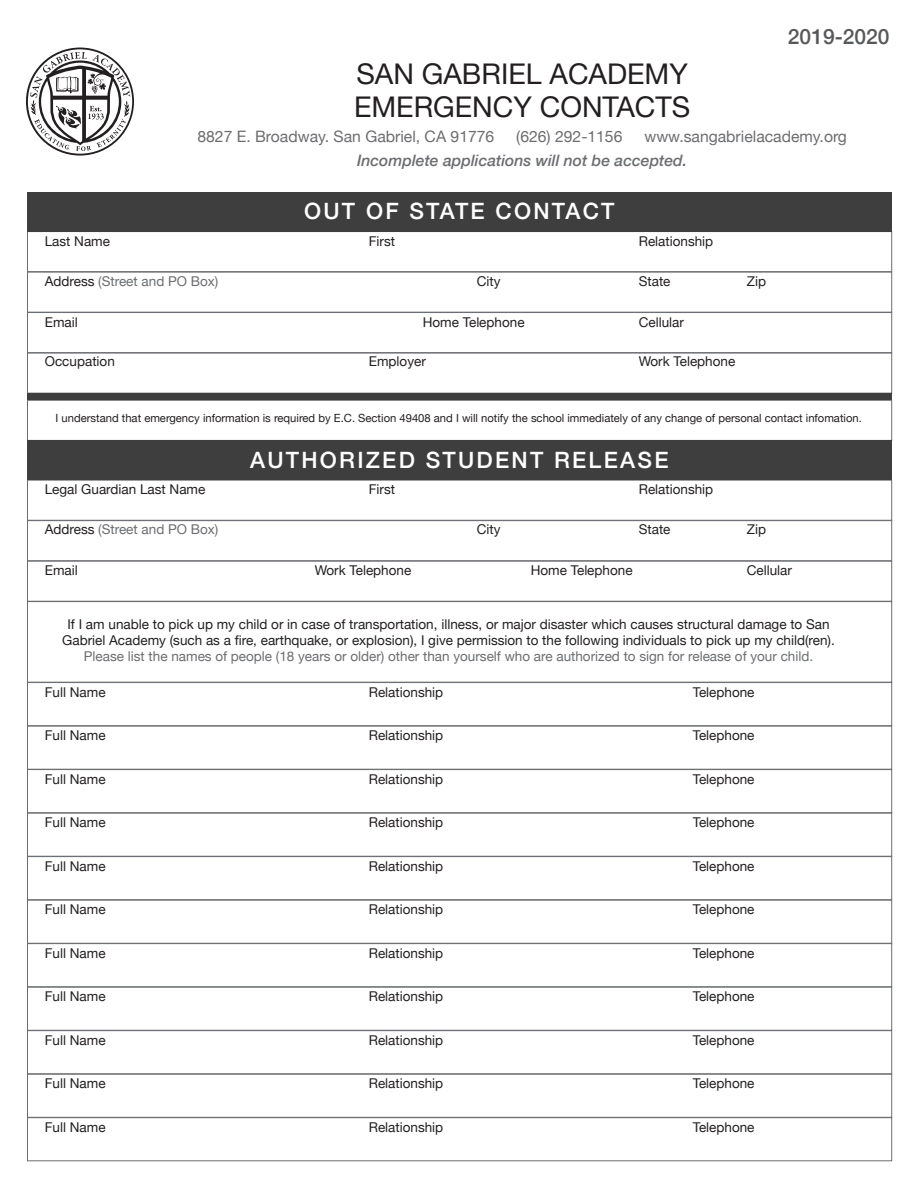
<style>
.page{position:relative;width:918px;height:1188px;background:#fff}
.page>*{position:absolute;margin:0;border:0;box-sizing:border-box;transform-origin:0 0}
.t1{font:28.5px "Helvetica Neue";color:#231f20}
.t2{font:500 22.5px "Helvetica Neue";letter-spacing:.1em;color:#fff}
.t3{font:500 21px "Helvetica Neue";color:#57585a}
.t4{font:15.75px "Helvetica Neue";color:#6c6d70}
.t5{font:italic 500 15.75px "Helvetica Neue";color:#6c6d70}
.t6{font:13.5px/16.2px "Helvetica Neue";color:#231f20;text-align:center}
.t7{font:13.5px "Helvetica Neue";color:#6c6d70}
.t8{font:11.25px "Helvetica Neue";color:#231f20}
.s1{color:#231f20}
</style>
<div class="page">
<div style="left:27px;top:231px;width:865px;height:41px;border:1px solid #6c6d70"></div>
<div style="left:27px;top:682px;width:865px;height:44px;border:1px solid #6c6d70"></div>
<div style="left:27px;top:856px;width:865px;height:44px;border:1px solid #6c6d70"></div>
<div style="left:27px;top:1030px;width:865px;height:44px;border:1px solid #6c6d70"></div>
<div style="left:27px;top:480px;width:865px;height:40px;border:1px solid #6c6d70"></div>
<div style="left:27px;top:400px;width:865px;height:41px;border:1px solid #6c6d70"></div>
<div style="left:27px;top:312px;width:865px;height:41px;border:1px solid #6c6d70"></div>
<div style="left:27px;top:769px;width:865px;height:44px;border:1px solid #6c6d70"></div>
<div style="left:27px;top:943px;width:865px;height:44px;border:1px solid #6c6d70"></div>
<div style="left:27px;top:1117px;width:865px;height:44px;border:1px solid #6c6d70"></div>
<div style="left:27px;top:561px;width:865px;height:40px;border:1px solid #6c6d70"></div>
<div style="left:27px;top:601px;width:865px;height:81px;border:1px solid #6c6d70"></div>
<div style="left:27px;top:272px;width:865px;height:40px;border:1px solid #6c6d70"></div>
<div style="left:27px;top:726px;width:865px;height:43px;border:1px solid #6c6d70"></div>
<div style="left:27px;top:900px;width:865px;height:43px;border:1px solid #6c6d70"></div>
<div style="left:27px;top:1074px;width:865px;height:43px;border:1px solid #6c6d70"></div>
<div style="left:27px;top:520px;width:865px;height:41px;border:1px solid #6c6d70"></div>
<div style="left:27px;top:813px;width:865px;height:43px;border:1px solid #6c6d70"></div>
<div style="left:27px;top:987px;width:865px;height:43px;border:1px solid #6c6d70"></div>
<div style="left:27px;top:192px;width:865px;height:39px;background:#3e3e3f"></div>
<div style="left:27px;top:441px;width:865px;height:39px;background:#3e3e3f"></div>
<div style="left:27px;top:393px;width:865px;height:7px;background:#3e3e3f"></div>
<svg style="left:26px;top:48px;width:108px;height:108px"></svg>
<h3 class="t3" style="left:788px;top:19px;width:103px">2019-2020</h3>
<p class="t1" style="left:356px;top:53px;width:333px">SAN GABRIEL ACADEMY</p>
<p class="t1" style="left:354px;top:86px;width:338px">EMERGENCY CONTACTS</p>
<p class="t4" style="left:197px;top:125px;width:298px">8827 E. Broadway. San Gabriel, CA 91776</p>
<p class="t4" style="left:516px;top:125px;width:108px">(626) 292-1156</p>
<p class="t4" style="left:644px;top:125px;width:204px">www.sangabrielacademy.org</p>
<p class="t5" style="left:357px;top:147px;width:332px">Incomplete applications will not be accepted.</p>
<p class="t2" style="left:304px;top:193px;width:312px">OUT OF STATE CONTACT</p>
<p class="t6" style="left:45px;top:234px;width:67px">Last Name</p>
<p class="t6" style="left:369px;top:234px;width:28px">First</p>
<p class="t6" style="left:639px;top:234px;width:76px">Relationship</p>
<p class="t7" style="left:45px;top:271px;width:175px"><span class="s1">Address</span> (Street and PO Box)</p>
<p class="t6" style="left:477px;top:273px;width:25px">City</p>
<p class="t6" style="left:639px;top:273px;width:33px">State</p>
<p class="t6" style="left:747px;top:273px;width:21px">Zip</p>
<p class="t6" style="left:45px;top:315px;width:35px">Email</p>
<p class="t6" style="left:423px;top:315px;width:103px">Home Telephone</p>
<p class="t6" style="left:639px;top:315px;width:47px">Cellular</p>
<p class="t6" style="left:45px;top:354px;width:72px">Occupation</p>
<p class="t6" style="left:369px;top:354px;width:59px">Employer</p>
<p class="t6" style="left:639px;top:354px;width:98px">Work Telephone</p>
<p class="t8" style="left:56px;top:410px;width:808px">I understand that emergency information is required by E.C. Section 49408 and I will notify the school immediately of any change of personal contact infomation.</p>
<p class="t2" style="left:250px;top:442px;width:420px">AUTHORIZED STUDENT RELEASE</p>
<p class="t6" style="left:45px;top:482px;width:162px">Legal Guardian Last Name</p>
<p class="t6" style="left:369px;top:482px;width:28px">First</p>
<p class="t6" style="left:639px;top:482px;width:76px">Relationship</p>
<p class="t7" style="left:45px;top:520px;width:175px"><span class="s1">Address</span> (Street and PO Box)</p>
<p class="t6" style="left:477px;top:522px;width:25px">City</p>
<p class="t6" style="left:639px;top:522px;width:33px">State</p>
<p class="t6" style="left:747px;top:522px;width:21px">Zip</p>
<p class="t6" style="left:45px;top:563px;width:35px">Email</p>
<p class="t6" style="left:315px;top:563px;width:98px">Work Telephone</p>
<p class="t6" style="left:531px;top:563px;width:103px">Home Telephone</p>
<p class="t6" style="left:747px;top:563px;width:47px">Cellular</p>
<p class="t6" style="left:62px;top:617px;width:774px">If I am unable to pick up my child or in case of transportation, illness, or major disaster which causes structural damage to San<br>Gabriel Academy (such as a fire, earthquake, or explosion), I give permission to the following individuals to pick up my child(ren).</p>
<p class="t7" style="left:84px;top:647px;width:731px">Please list the names of people (18 years or older) other than yourself who are authorized to sign for release of your child.</p>
<p class="t6" style="left:45px;top:685px;width:62px">Full Name</p>
<p class="t6" style="left:369px;top:685px;width:76px">Relationship</p>
<p class="t6" style="left:693px;top:685px;width:63px">Telephone</p>
<p class="t6" style="left:45px;top:727px;width:62px">Full Name</p>
<p class="t6" style="left:369px;top:727px;width:76px">Relationship</p>
<p class="t6" style="left:693px;top:727px;width:63px">Telephone</p>
<p class="t6" style="left:45px;top:772px;width:62px">Full Name</p>
<p class="t6" style="left:369px;top:772px;width:76px">Relationship</p>
<p class="t6" style="left:693px;top:772px;width:63px">Telephone</p>
<p class="t6" style="left:45px;top:814px;width:62px">Full Name</p>
<p class="t6" style="left:369px;top:814px;width:76px">Relationship</p>
<p class="t6" style="left:693px;top:814px;width:63px">Telephone</p>
<p class="t6" style="left:45px;top:859px;width:62px">Full Name</p>
<p class="t6" style="left:369px;top:859px;width:76px">Relationship</p>
<p class="t6" style="left:693px;top:859px;width:63px">Telephone</p>
<p class="t6" style="left:45px;top:902px;width:62px">Full Name</p>
<p class="t6" style="left:369px;top:902px;width:76px">Relationship</p>
<p class="t6" style="left:693px;top:902px;width:63px">Telephone</p>
<p class="t6" style="left:45px;top:946px;width:62px">Full Name</p>
<p class="t6" style="left:369px;top:946px;width:76px">Relationship</p>
<p class="t6" style="left:693px;top:946px;width:63px">Telephone</p>
<p class="t6" style="left:45px;top:989px;width:62px">Full Name</p>
<p class="t6" style="left:369px;top:989px;width:76px">Relationship</p>
<p class="t6" style="left:693px;top:989px;width:63px">Telephone</p>
<p class="t6" style="left:45px;top:1033px;width:62px">Full Name</p>
<p class="t6" style="left:369px;top:1033px;width:76px">Relationship</p>
<p class="t6" style="left:693px;top:1033px;width:63px">Telephone</p>
<p class="t6" style="left:45px;top:1076px;width:62px">Full Name</p>
<p class="t6" style="left:369px;top:1076px;width:76px">Relationship</p>
<p class="t6" style="left:693px;top:1076px;width:63px">Telephone</p>
<p class="t6" style="left:45px;top:1120px;width:62px">Full Name</p>
<p class="t6" style="left:369px;top:1120px;width:76px">Relationship</p>
<p class="t6" style="left:693px;top:1120px;width:63px">Telephone</p>
</div>
